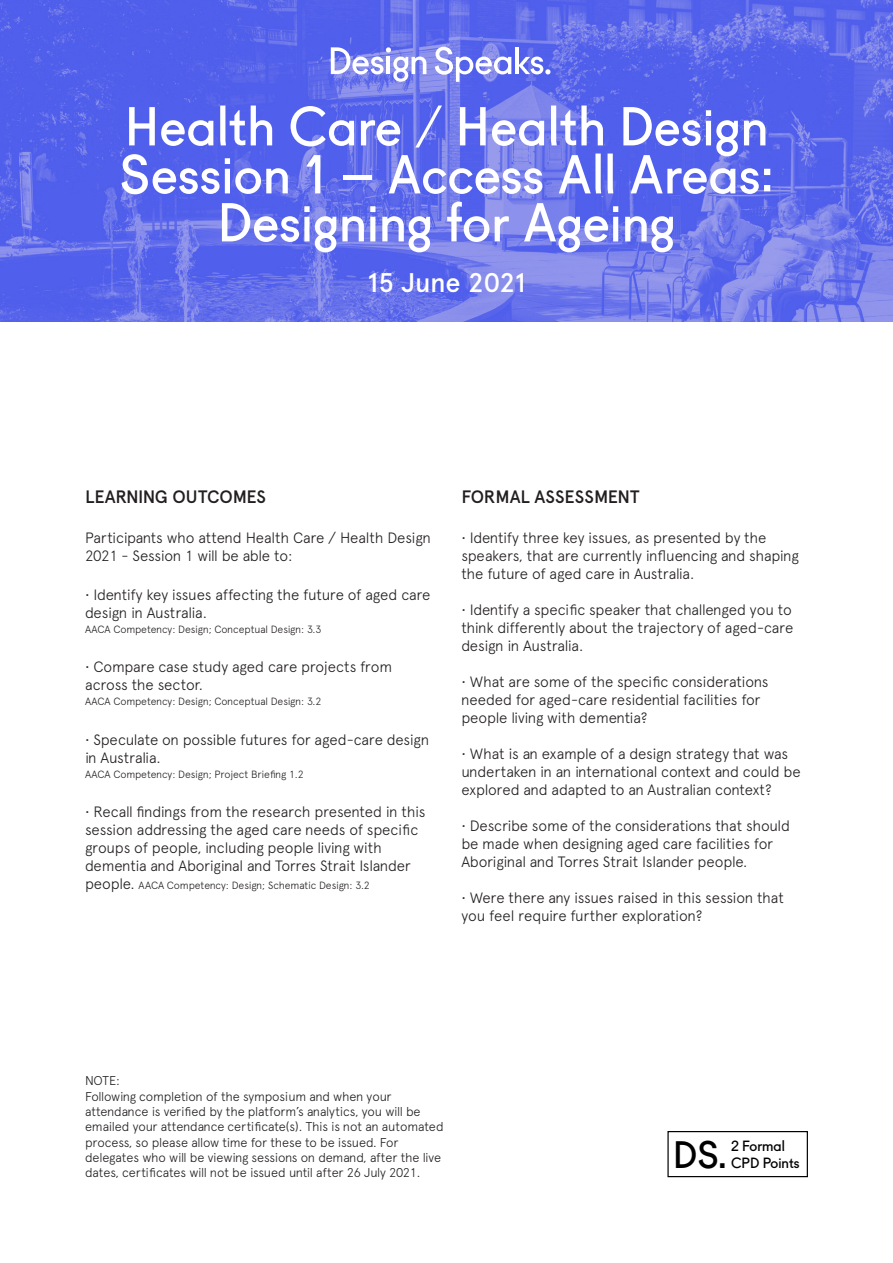
<style>
.page{position:relative;width:893px;height:1263px;background:#fff}
.page>*{position:absolute;margin:0;border:0;box-sizing:border-box;transform-origin:0 0}
.Slide_Title{font:52.5px/48px "Fugue";letter-spacing:.01em;color:#fff;text-align:center}
.t1{font:36.75px "Fugue";color:#000}
.Slide_Title-2{font:500 27px "Apercu Pro";letter-spacing:-.015em;color:#fff}
.t2{font:500 18px "Apercu Pro";letter-spacing:-.01em;color:#231f20}
.t3{font:300 15px/18px "Apercu Pro";letter-spacing:-.015em;color:#231f20}
.t4{font:14.25px/17.1px "Fugue";color:#000}
.t5{font:300 12.75px/15.3px "Apercu Pro";letter-spacing:-.015em;color:#231f20}
.t6{font:300 10.5px "Apercu Pro";letter-spacing:-.01em;color:#231f20}
.s1{font-size:15px}
</style>
<div class="page">
<img style="left:0;top:0;width:893px;height:321px">
<svg style="left:331px;top:47px;width:95px;height:35px"></svg>
<svg style="left:435px;top:47px;width:76px;height:35px"></svg>
<hr style="left:515px;top:47px;width:3px;height:27px;background:#fff">
<svg style="left:518px;top:57px;width:32px;height:17px"></svg>
<div style="left:667px;top:1131px;width:141px;height:46px;border:1px solid #000"></div>
<p class="Slide_Title" style="left:120px;top:97px;width:655px">Health Care / Health Design<br>Session 1 – Access All Areas:<br>Designing for Ageing</p>
<p class="Slide_Title-2" style="left:368px;top:263px;width:159px">15 June 2021</p>
<p class="t2" style="left:85px;top:484px;width:183px">LEARNING OUTCOMES</p>
<p class="t3" style="left:85px;top:527px;width:347px">Participants who attend Health Care / Health Design<br>2021 - Session 1 will be able to:</p>
<p class="t3" style="left:85px;top:584px;width:347px">• Identify key issues affecting the future of aged care design in Australia.</p>
<p class="t6" style="left:85px;top:621px;width:238px">AACA Competency: Design; Conceptual Design: 3.3</p>
<p class="t3" style="left:85px;top:657px;width:309px">• Compare case study aged care projects from across the sector.</p>
<p class="t6" style="left:85px;top:694px;width:238px">AACA Competency: Design; Conceptual Design: 3.2</p>
<p class="t3" style="left:85px;top:729px;width:346px">• Speculate on possible futures for aged-care design in Australia.</p>
<p class="t6" style="left:85px;top:766px;width:220px">AACA Competency: Design; Project Briefing 1.2</p>
<p class="t3" style="left:85px;top:801px;width:342px">• Recall findings from the research presented in this session addressing the aged care needs of specific groups of people, including people living with dementia and Aboriginal and Torres Strait Islander</p>
<p class="t6" style="left:85px;top:877px;width:286px"><span class="s1">people.</span> AACA Competency: Design; Schematic Design: 3.2</p>
<p class="t2" style="left:461px;top:484px;width:180px">FORMAL ASSESSMENT</p>
<p class="t3" style="left:461px;top:527px;width:339px">• Identify three key issues, as presented by the speakers, that are currently influencing and shaping the future of aged care in Australia.</p>
<p class="t3" style="left:461px;top:599px;width:333px;text-align:justify">• Identify a specific speaker that challenged you to think differently about the trajectory of aged-care design in Australia.</p>
<p class="t3" style="left:461px;top:671px;width:309px">• What are some of the specific considerations needed for aged-care residential facilities for people living with dementia?</p>
<p class="t3" style="left:461px;top:743px;width:341px">• What is an example of a design strategy that was undertaken in an international context and could be explored and adapted to an Australian context?</p>
<p class="t3" style="left:461px;top:815px;width:330px">• Describe some of the considerations that should be made when designing aged care facilities for<br>Aboriginal and Torres Strait Islander people.</p>
<p class="t3" style="left:461px;top:887px;width:324px">• Were there any issues raised in this session that you feel require further exploration?</p>
<p class="t5" style="left:85px;top:1072px;width:360px">NOTE:<br>Following completion of the symposium and when your attendance is verified by the platform’s analytics, you will be emailed your attendance certificate(s). This is not an automated process, so please allow time for these to be issued. For delegates who will be viewing sessions on demand, after the live dates, certificates will not be issued until after 26 July 2021.</p>
<h2 class="t1" style="left:673px;top:1125px;width:54px">DS.</h2>
<p class="t4" style="left:731px;top:1136px;width:70px">2 Formal<br>CPD Points</p>
</div>
